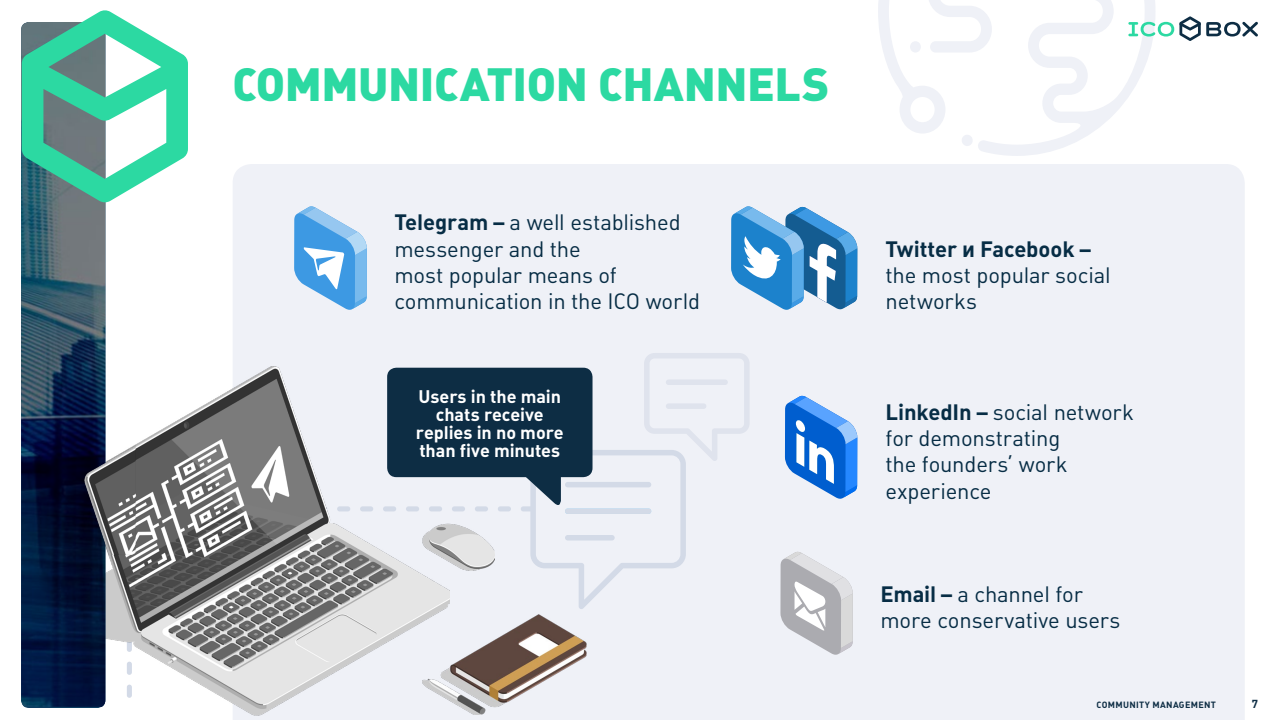
<style>
.page{position:relative;width:1280px;height:720px;background:#fff}
.page>*{position:absolute;margin:0;border:0;box-sizing:border-box;transform-origin:0 0}
.t1{font:900 46px "Plumb";letter-spacing:-.01em;color:#2cd9a2}
.t2{font:22px/26.4px "Plumb";letter-spacing:-.005em;color:#072d45}
.t3{font:700 22px "Plumb";letter-spacing:-.005em;color:#072d45}
.t4{font:700 18px/18px "Plumb";letter-spacing:-.005em;color:#fff;text-align:center}
.t5{font:700 11.5px "Plumb";color:#0d2d44}
.t6{font:700 9px "Plumb";letter-spacing:.035em;color:#0d2d44}
.s1{font-weight:700}
</style>
<div class="page">
<div style="left:233px;top:164px;width:1012px;height:556px;background:#eff1f7"></div>
<svg style="left:731px;top:206px;width:126px;height:104px"></svg>
<svg style="left:294px;top:206px;width:73px;height:104px"></svg>
<svg style="left:780px;top:551px;width:73px;height:104px"></svg>
<div style="left:498px;top:506px;width:13px;height:5px;background:#d3dae7;border-radius:3px"></div>
<svg style="left:785px;top:395px;width:72px;height:104px"></svg>
<img style="left:25px;top:367px;width:425px;height:353px">
<img style="left:21px;top:26px;width:84px;height:681px">
<svg style="left:22px;top:10px;width:166px;height:193px"></svg>
<img style="left:409px;top:501px;width:86px;height:80px">
<img style="left:422px;top:606px;width:183px;height:108px">
<img style="left:48px;top:402px;width:98px;height:160px">
<svg style="left:878px;top:0;width:380px;height:156px"></svg>
<div style="left:387px;top:368px;width:206px;height:109px;background:#0d2d44;border-radius:9px"></div>
<svg style="left:516px;top:353px;width:234px;height:256px"></svg>
<h1 class="t1" style="left:232px;top:58px;width:598px">COMMUNICATION CHANNELS</h1>
<p class="t2" style="left:394px;top:209px;width:307px"><span class="s1">Telegram –</span> a well established messenger and the<br>most popular means of communication in the ICO world</p>
<p class="t4" style="left:416px;top:388px;width:149px">Users in the main chats receive replies in no more than five minutes</p>
<p class="t3" style="left:886px;top:236px;width:207px">Twitter и Facebook –</p>
<p class="t2" style="left:886px;top:262px;width:227px">the most popular social networks</p>
<p class="t2" style="left:886px;top:399px;width:250px"><span class="s1">LinkedIn –</span> social network for demonstrating<br>the founders’ work experience</p>
<p class="t2" style="left:880px;top:581px;width:242px"><span class="s1">Email –</span> a channel for more conservative users</p>
<p class="t6" style="left:1097px;top:700px;width:121px">COMMUNITY MANAGEMENT</p>
<p class="t5" style="left:1252px;top:697px;width:8px">7</p>
</div>
